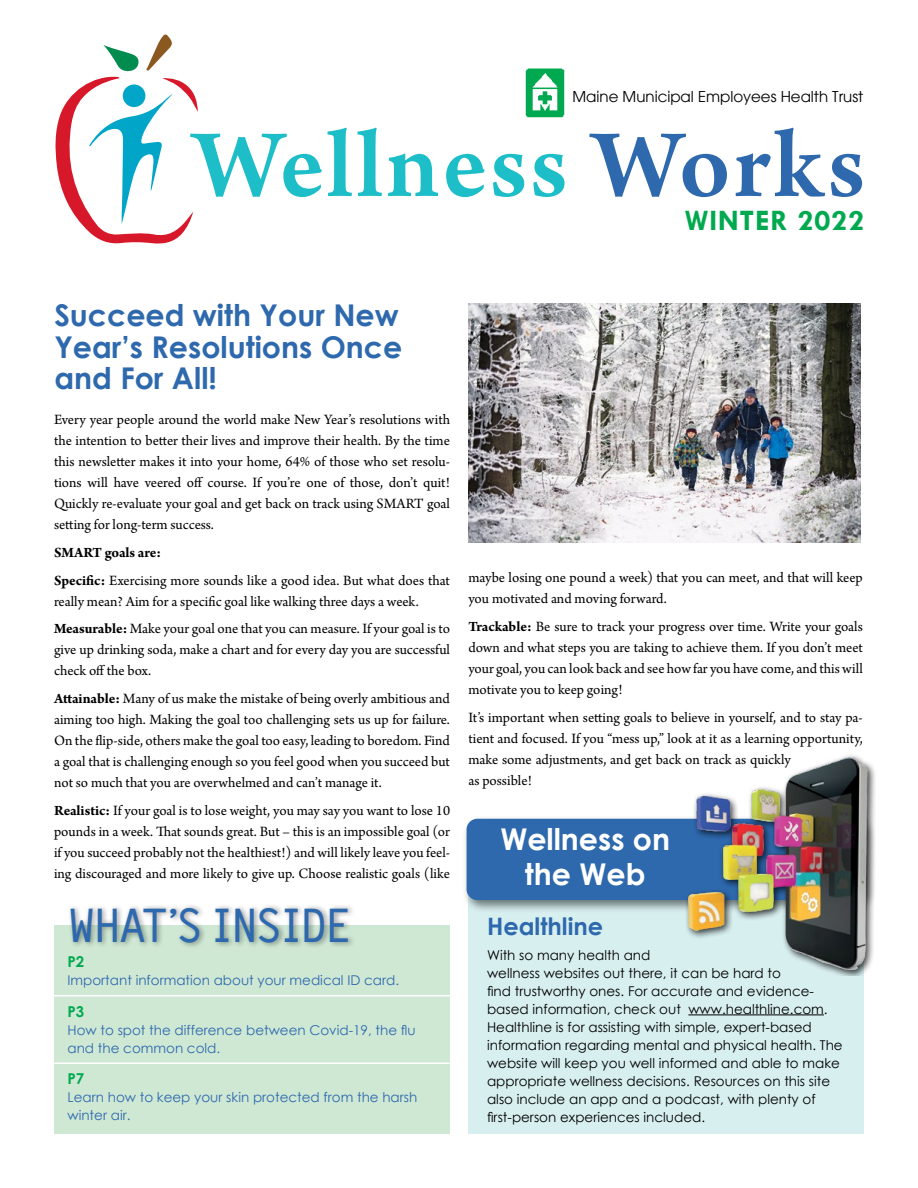
<style>
.page{position:relative;width:918px;height:1188px;background:#fff}
.page>*{position:absolute;margin:0;border:0;box-sizing:border-box;transform-origin:0 0}
.Body_Text-MMEHT_NL{font:600 102px "Arno Pro";letter-spacing:.025em;color:#1ebec8}
.t1{font:700 46.35px "Letter Gothic";letter-spacing:.01em;color:#2e69ae}
.Headline-MMEHT_NL{font:700 30px/31.5px "Century Gothic";color:#2e69ae;text-align:justify}
.Subhead-MMEHT_NL-BLU{font:700 30px "Century Gothic";color:#fff}
.Body_Text-MMEHT_NL-2{font:700 30px "Tw Cen";letter-spacing:.03em;color:#00a94f}
._2-Column_Headline-M{font:700 24px "Century Gothic";color:#2e69ae}
.Body_Text-MMEHT_NL-3{font:15px/21px "Arno Pro";color:#000;text-align:justify}
.t2{font:15px "Avant Garde";color:#000}
.Body_Text-MMEHT_NL-4{font:700 15px "Arno Pro";letter-spacing:-.005em;color:#000}
.WHAT_S_INSIDE_text{font:700 15px "Century Gothic";color:#00a94f}
.App_for_That_Text{font:13.5px/18px "Century Gothic";color:#000}
.WHAT_S_INSIDE_text-2{font:13.5px/18px "Century Gothic";color:#2e69ae}
.s1{color:#2e69ae}
.s2{font-weight:700}
</style>
<div class="page">
<img style="left:525px;top:68px;width:39px;height:49px">
<svg style="left:56px;top:34px;width:142px;height:210px"></svg>
<div style="left:123px;top:84px;width:22px;height:23px;background:#00a5c7;border-radius:50%"></div>
<div style="left:54px;top:926px;width:396px;height:208px;background:#cfe8d4"></div>
<div style="left:68px;top:904px;width:288px;height:45px;background:#000;opacity:.4"></div>
<div style="left:468px;top:845px;width:396px;height:289px;background:#d8eff0"></div>
<div style="left:462px;top:814px;width:415px;height:99px;background:#000;opacity:.51"></div>
<div style="left:467px;top:819px;width:397px;height:81px;background:#2e69ae;border-radius:11px"></div>
<div style="left:685px;top:753px;width:192px;height:222px;background:#000;opacity:.75"></div>
<img style="left:688px;top:757px;width:179px;height:213px">
<hr style="left:47px;top:995px;width:406px;height:1px;background:#fff">
<hr style="left:47px;top:1062px;width:406px;height:2px;background:#fff">
<hr style="left:688px;top:1015px;width:136px;height:1px;background:#000">
<img style="left:468px;top:304px;width:392px;height:238px">
<p class="t2" style="left:573px;top:88px;width:292px">Maine Municipal Employees Health Trust</p>
<p class="Body_Text-MMEHT_NL" style="left:193px;top:106px;width:674px">Wellness <span class="s1">Works</span></p>
<p class="Body_Text-MMEHT_NL-2" style="left:685px;top:202px;width:181px">WINTER 2022</p>
<p class="Headline-MMEHT_NL" style="left:54px;top:298px;width:349px">Succeed with Your New Year’s Resolutions Once and For All!</p>
<p class="Body_Text-MMEHT_NL-3" style="left:54px;top:410px;width:398px">Every year people around the world make New Year’s resolutions with the intention to better their lives and improve their health. By the time this newsletter makes it into your home, 64% of those who set resolu&shy;tions will have veered off course. If you’re one of those, don’t quit!<br>Quickly re-evaluate your goal and get back on track using SMART goal setting for long-term success.</p>
<p class="Body_Text-MMEHT_NL-4" style="left:54px;top:544px;width:109px">SMART goals are:</p>
<p class="Body_Text-MMEHT_NL-3" style="left:54px;top:570px;width:397px"><span class="s2">Specific:</span> Exercising more sounds like a good idea. But what does that really mean? Aim for a specific goal like walking three days a week.</p>
<p class="Body_Text-MMEHT_NL-3" style="left:54px;top:619px;width:398px"><span class="s2">Measurable:</span> Make your goal one that you can measure. If your goal is to give up drinking soda, make a chart and for every day you are successful check off the box.</p>
<p class="Body_Text-MMEHT_NL-3" style="left:54px;top:689px;width:398px"><span class="s2">Attainable:</span> Many of us make the mistake of being overly ambitious and aiming too high. Making the goal too challenging sets us up for failure.<br>On the flip-side, others make the goal too easy, leading to boredom. Find a goal that is challenging enough so you feel good when you succeed but not so much that you are overwhelmed and can’t manage it.</p>
<p class="Body_Text-MMEHT_NL-3" style="left:54px;top:801px;width:398px"><span class="s2">Realistic:</span> If your goal is to lose weight, you may say you want to lose 10 pounds in a week. That sounds great. But – this is an impossible goal (or if you succeed probably not the healthiest!) and will likely leave you feel&shy;ing discouraged and more likely to give up. Choose realistic goals (like</p>
<p class="t1" style="left:70px;top:897px;width:282px">WHAT’S INSIDE</p>
<p class="WHAT_S_INSIDE_text" style="left:68px;top:950px;width:18px">P2</p>
<p class="WHAT_S_INSIDE_text-2" style="left:68px;top:971px;width:333px">Important information about your medical ID card.</p>
<p class="WHAT_S_INSIDE_text" style="left:68px;top:1000px;width:18px">P3</p>
<p class="WHAT_S_INSIDE_text-2" style="left:68px;top:1021px;width:350px">How to spot the difference between Covid-19, the flu and the common cold.</p>
<p class="WHAT_S_INSIDE_text" style="left:68px;top:1067px;width:18px">P7</p>
<p class="WHAT_S_INSIDE_text-2" style="left:68px;top:1088px;width:351px">Learn how to keep your skin protected from the harsh winter air.</p>
<p class="Body_Text-MMEHT_NL-3" style="left:468px;top:568px;width:396px">maybe losing one pound a week) that you can meet, and that will keep you motivated and moving forward.</p>
<p class="Body_Text-MMEHT_NL-3" style="left:468px;top:617px;width:396px"><span class="s2">Trackable:</span> Be sure to track your progress over time. Write your goals down and what steps you are taking to achieve them. If you don’t meet your goal, you can look back and see how far you have come, and this will motivate you to keep going!</p>
<p class="Body_Text-MMEHT_NL-3" style="left:468px;top:707px;width:396px;text-align:left">It’s important when setting goals to believe in yourself, and to stay pa&shy;tient and focused. If you “mess up,” look at it as a learning opportunity, make some adjustments, and get back on track as quickly<br>as possible!</p>
<p class="Subhead-MMEHT_NL-BLU" style="left:500px;top:817px;width:171px">Wellness on</p>
<p class="Subhead-MMEHT_NL-BLU" style="left:525px;top:851px;width:122px">the Web</p>
<p class="_2-Column_Headline-M" style="left:487px;top:908px;width:118px">Healthline</p>
<p class="App_for_That_Text" style="left:487px;top:946px;width:357px">With so many health and<br>wellness websites out there, it can be hard to<br>find trustworthy ones. For accurate and evidence&shy;based information, check out www.healthline.com.<br>Healthline is for assisting with simple, expert-based information regarding mental and physical health. The website will keep you well informed and able to make appropriate wellness decisions. Resources on this site also include an app and a podcast, with plenty of first-person experiences included.</p>
</div>
